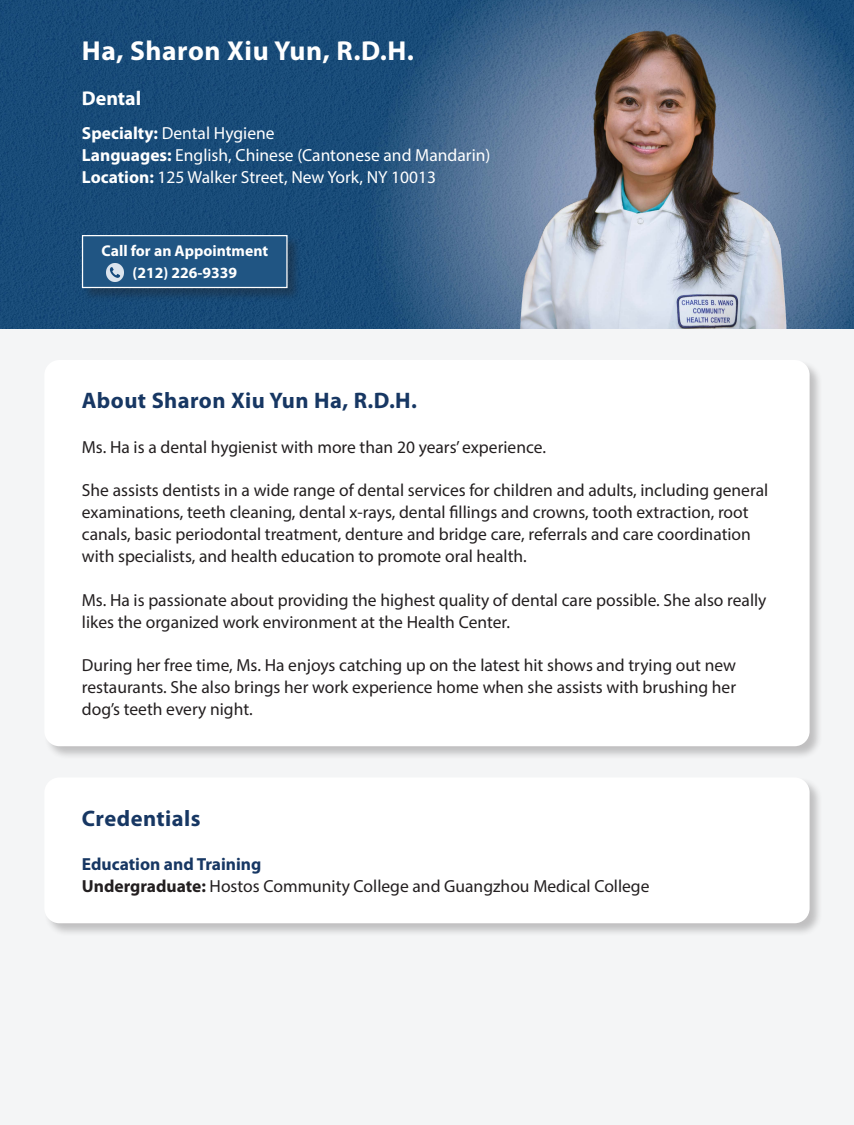
<style>
.page{position:relative;width:854px;height:1125px;background:#f4f5f6}
.page>*{position:absolute;margin:0;border:0;box-sizing:border-box;transform-origin:0 0}
.t1{font:700 27.5px "Myriad Pro";letter-spacing:.02em;color:#fff}
.t2{font:700 22.5px "Myriad Pro";letter-spacing:.02em;color:#173763}
.t3{font:700 20px "Myriad Pro";color:#fff}
.t4{font:17.5px/21.9px "Myriad Pro";color:#231f20}
.t5{font:17.5px "Myriad Pro";color:#fff}
.t6{font:700 17.5px "Myriad Pro";color:#173763}
.t7{font:700 15.62px "Myriad Pro";color:#fff}
.s1{font-weight:700}
</style>
<div class="page">
<img style="left:0;top:0;width:854px;height:329px">
<img style="left:520px;top:27px;width:267px;height:302px">
<div style="left:44px;top:777px;width:779px;height:160px;background:#231f20;opacity:.25"></div>
<div style="left:44px;top:778px;width:765px;height:145px;background:#fff;border-radius:15px"></div>
<div style="left:44px;top:360px;width:779px;height:400px;background:#231f20;opacity:.25"></div>
<div style="left:44px;top:360px;width:765px;height:386px;background:#fff;border-radius:15px"></div>
<div style="left:82px;top:235px;width:219px;height:67px;background:#231f20;opacity:.35"></div>
<div style="left:82px;top:235px;width:206px;height:53px;background:#205583;border:1px solid #fff"></div>
<img style="left:106px;top:264px;width:18px;height:17px">
<p class="t1" style="left:82px;top:33px;width:334px">Ha, Sharon Xiu Yun, R.D.H.</p>
<p class="t3" style="left:82px;top:85px;width:61px">Dental</p>
<p class="t5" style="left:82px;top:123px;width:194px"><span class="s1">Specialty:</span> Dental Hygiene</p>
<p class="t5" style="left:82px;top:145px;width:410px"><span class="s1">Languages:</span> English, Chinese (Cantonese and Mandarin)</p>
<p class="t5" style="left:82px;top:166px;width:356px"><span class="s1">Location:</span> 125 Walker Street, New York, NY 10013</p>
<p class="t7" style="left:102px;top:240px;width:168px">Call for an Appointment</p>
<p class="t7" style="left:132px;top:262px;width:106px">(212) 226-9339</p>
<p class="t2" style="left:82px;top:386px;width:337px">About Sharon Xiu Yun Ha, R.D.H.</p>
<p class="t4" style="left:82px;top:435px;width:465px">Ms. Ha is a dental hygienist with more than 20 years’ experience.</p>
<p class="t4" style="left:82px;top:479px;width:688px">She assists dentists in a wide range of dental services for children and adults, including general examinations, teeth cleaning, dental x-rays, dental fillings and crowns, tooth extraction, root canals, basic periodontal treatment, denture and bridge care, referrals and care coordination with specialists, and health education to promote oral health.</p>
<p class="t4" style="left:82px;top:589px;width:686px">Ms. Ha is passionate about providing the highest quality of dental care possible. She also really likes the organized work environment at the Health Center.</p>
<p class="t4" style="left:82px;top:654px;width:656px;text-align:justify">During her free time, Ms. Ha enjoys catching up on the latest hit shows and trying out new restaurants. She also brings her work experience home when she assists with brushing her dog’s teeth every night.</p>
<p class="t2" style="left:82px;top:803px;width:120px">Credentials</p>
<p class="t6" style="left:82px;top:853px;width:181px">Education and Training</p>
<p class="t4" style="left:82px;top:875px;width:569px"><span class="s1">Undergraduate:</span> Hostos Community College and Guangzhou Medical College</p>
</div>
